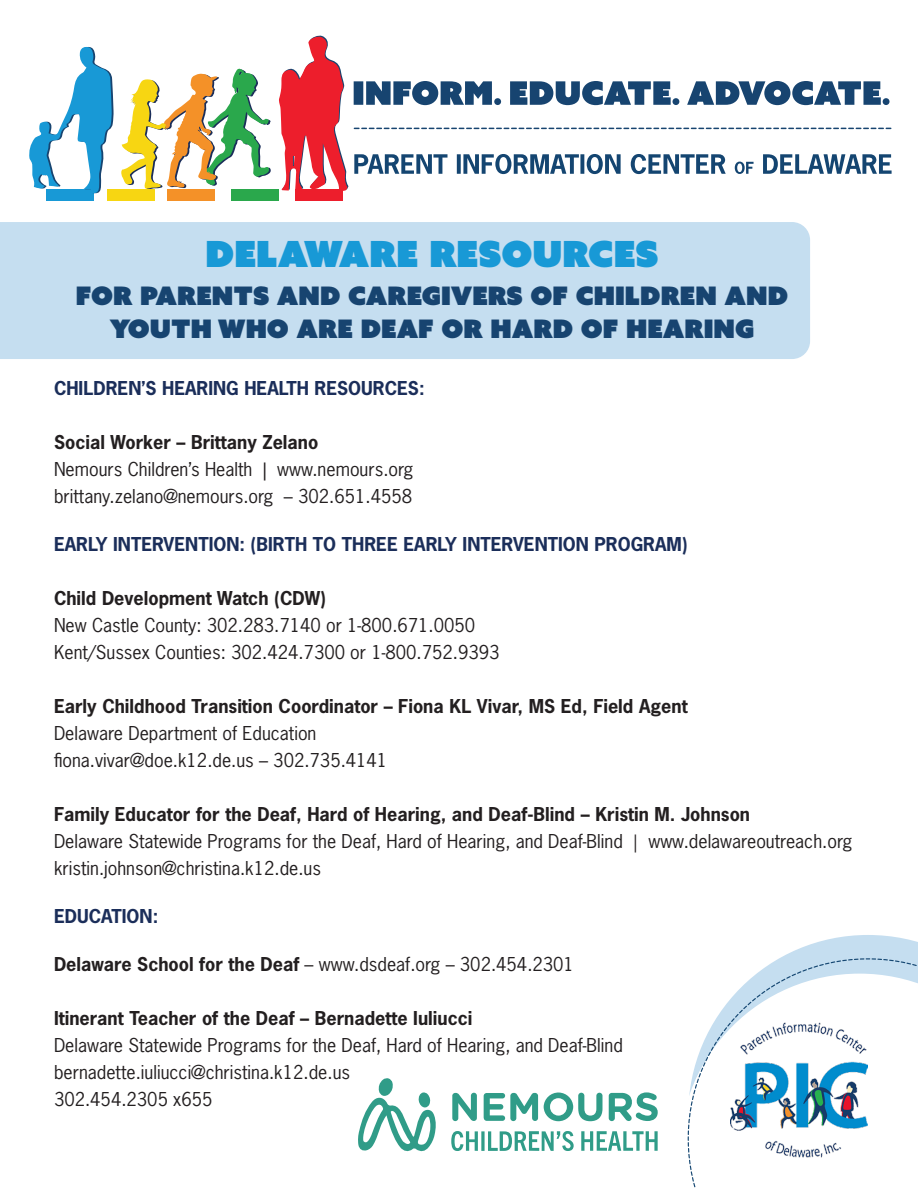
<style>
.page{position:relative;width:918px;height:1188px;background:#fff}
.page>*{position:absolute;margin:0;border:0;box-sizing:border-box;transform-origin:0 0}
.t1{font:36px "Azo Sans Uber";color:#1899d6}
.t2{font:25.5px/33px "Azo Sans Uber";color:#174470;text-align:center}
.t3{font:18px "News Gothic Std";color:#231f20}
.t4{font:700 18px "News Gothic Std";color:#231f20}
.t5{font:700 18px "News Gothic Std";color:#1b2e5a}
.s1{font-family:"Minion Pro"}
.s2{font-weight:700}
</style>
<div class="page">
<div style="left:47px;top:189px;width:47px;height:12px;background:#1899d6"></div>
<div style="left:107px;top:189px;width:48px;height:11px;background:#f7d612"></div>
<div style="left:168px;top:189px;width:47px;height:11px;background:#f49128"></div>
<div style="left:232px;top:189px;width:47px;height:12px;background:#2aa84c"></div>
<div style="left:295px;top:189px;width:47px;height:12px;background:#ed1e2c"></div>
<svg style="left:121px;top:68px;width:150px;height:122px"></svg>
<svg style="left:29px;top:47px;width:85px;height:147px"></svg>
<svg style="left:279px;top:35px;width:613px;height:157px"></svg>
<div style="left:0;top:222px;width:810px;height:137px;background:#c5def0"></div>
<svg style="left:780px;top:935px;width:138px;height:23px;fill:#c5def0"></svg>
<svg style="left:687px;top:958px;width:231px;height:230px"></svg>
<svg style="left:358px;top:1078px;width:300px;height:74px"></svg>
<p class="t1" style="left:206px;top:230px;width:455px">DELAWARE RESOURCES</p>
<p class="t2" style="left:76px;top:279px;width:714px">FOR PARENTS AND CAREGIVERS OF CHILDREN AND<br>YOUTH WHO ARE DEAF OR HARD OF HEARING</p>
<p class="t5" style="left:54px;top:376px;width:372px">CHILDREN’S HEARING HEALTH RESOURCES:</p>
<p class="t4" style="left:54px;top:430px;width:266px">Social Worker – Brittany Zelano</p>
<p class="t3" style="left:54px;top:457px;width:361px">Nemours Children’s Health | www.nemours.org</p>
<p class="t3" style="left:54px;top:484px;width:360px">brittany.zelano@nemours.org – 302.651.4558</p>
<p class="t5" style="left:54px;top:532px;width:635px">EARLY INTERVENTION: (BIRTH TO THREE EARLY INTERVENTION PROGRAM)</p>
<p class="t4" style="left:54px;top:586px;width:274px">Child Development Watch (CDW)</p>
<p class="t3" style="left:54px;top:613px;width:423px">New Castle County: 302.283.7140 or 1-800.671.0050</p>
<p class="t3" style="left:54px;top:640px;width:447px">Kent/Sussex Counties: 302.424.7300 or 1-800.752.9393</p>
<p class="t4" style="left:54px;top:694px;width:635px">Early Childhood Transition Coordinator – Fiona KL Vivar, MS Ed, Field Agent</p>
<p class="t3" style="left:54px;top:721px;width:264px">Delaware Department of Education</p>
<p class="t3" style="left:54px;top:748px;width:335px">fiona.vivar@doe.k12.de.us – 302.735.4141</p>
<p class="t4" style="left:54px;top:802px;width:698px">Family Educator for the Deaf, Hard of Hearing, and Deaf-Blind – Kristin M. Johnson</p>
<p class="t3" style="left:54px;top:829px;width:800px">Delaware Statewide Programs for the Deaf, Hard of Hearing, and Deaf-Blind <span class="s1">|</span> www.delawareoutreach.org</p>
<p class="t3" style="left:54px;top:856px;width:269px">kristin.johnson@christina.k12.de.us</p>
<p class="t5" style="left:54px;top:904px;width:106px">EDUCATION:</p>
<p class="t3" style="left:54px;top:952px;width:521px"><span class="s2">Delaware School for the Deaf</span> – www.dsdeaf.org – 302.454.2301</p>
<p class="t4" style="left:54px;top:1006px;width:420px">Itinerant Teacher of the Deaf – Bernadette Iuliucci</p>
<p class="t3" style="left:54px;top:1033px;width:570px">Delaware Statewide Programs for the Deaf, Hard of Hearing, and Deaf-Blind</p>
<p class="t3" style="left:54px;top:1060px;width:298px">bernadette.iuliucci@christina.k12.de.us</p>
<p class="t3" style="left:54px;top:1087px;width:160px">302.454.2305 x655</p>
</div>
